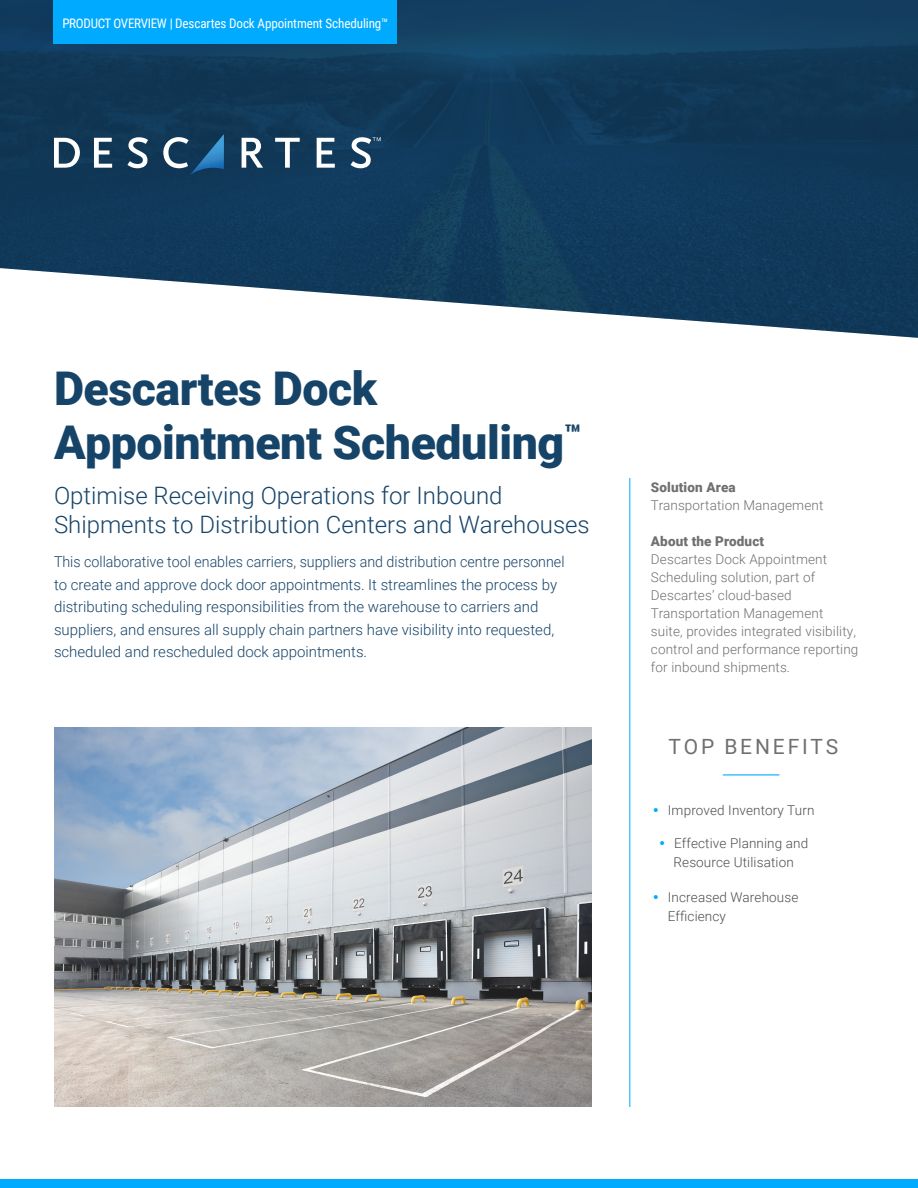
<style>
.page{position:relative;width:918px;height:1188px;background:#fff}
.page>*{position:absolute;margin:0;border:0;box-sizing:border-box;transform-origin:0 0}
.Overview_Text{font:900 46.5px/54px "Roboto";letter-spacing:-.01em;color:#164469}
.Overview_Text-2{font:300 24px/28.8px "Roboto";color:#164469}
.Heads{font:21px "Roboto";letter-spacing:.135em;color:#6f7070}
.Overview_Text-3{font:300 15px/22.5px "Roboto";color:#164469;scale:.95 1}
.Sidebar_Text{font:300 13.5px/18px "Roboto";letter-spacing:.01em;color:#6f7070}
.t1{font:300 13.5px/19.2px "Roboto";letter-spacing:.01em;color:#4e4e4d}
.Sidebar_Subheads{font:900 13.5px "Roboto";letter-spacing:.01em;color:#6f7070}
.t2{font:13.2px "Roboto Condensed";letter-spacing:-.01em;color:#fff}
</style>
<div class="page">
<img style="left:0;top:0;width:918px;height:338px">
<div style="left:53px;top:0;width:344px;height:43px;background:#0af"></div>
<div style="left:0;top:1179px;width:918px;height:9px;background:#0af"></div>
<svg style="left:54px;top:138px;width:26px;height:30px"></svg>
<svg style="left:94px;top:138px;width:18px;height:30px"></svg>
<svg style="left:127px;top:137px;width:21px;height:31px"></svg>
<svg style="left:242px;top:138px;width:21px;height:30px"></svg>
<svg style="left:275px;top:138px;width:25px;height:30px"></svg>
<svg style="left:317px;top:138px;width:18px;height:30px"></svg>
<svg style="left:351px;top:137px;width:30px;height:31px"></svg>
<svg style="left:163px;top:135px;width:61px;height:40px"></svg>
<hr style="left:630px;top:478px;width:1px;height:629px;background:#0af">
<img style="left:54px;top:727px;width:538px;height:380px">
<hr style="left:723px;top:774px;width:56px;height:1px;background:#0af">
<p class="t2" style="left:62px;top:15px;width:328px">PRODUCT OVERVIEW | Descartes Dock Appointment Scheduling™</p>
<p class="Overview_Text" style="left:54px;top:360px;width:528px">Descartes Dock<br>Appointment Scheduling<sup>™</sup></p>
<p class="Overview_Text-2" style="left:54px;top:480px;width:537px">Optimise Receiving Operations for Inbound<br>Shipments to Distribution Centers and Warehouses</p>
<p class="Overview_Text-3" style="left:54px;top:550px;width:539px">This collaborative tool enables carriers, suppliers and distribution centre personnel to create and approve dock door appointments. It streamlines the process by distributing scheduling responsibilities from the warehouse to carriers and suppliers, and ensures all supply chain partners have visibility into requested, scheduled and rescheduled dock appointments.</p>
<p class="Sidebar_Subheads" style="left:651px;top:478px;width:86px">Solution Area</p>
<p class="Sidebar_Text" style="left:651px;top:496px;width:174px">Transportation Management</p>
<p class="Sidebar_Subheads" style="left:651px;top:532px;width:115px">About the Product</p>
<p class="Sidebar_Text" style="left:651px;top:550px;width:209px">Descartes Dock Appointment<br>Scheduling solution, part of<br>Descartes’ cloud-based<br>Transportation Management suite, provides integrated visibility, control and performance reporting for inbound shipments.</p>
<p class="Heads" style="left:669px;top:732px;width:171px">TOP BENEFITS</p>
<p class="t1" style="left:668px;top:800px;width:148px">Improved Inventory Turn</p>
<p class="t1" style="left:674px;top:833px;width:136px">Effective Planning and<br>Resource Utilisation</p>
<p class="t1" style="left:668px;top:888px;width:132px;line-height:18.8px">Increased Warehouse<br>Efficiency</p>
</div>
